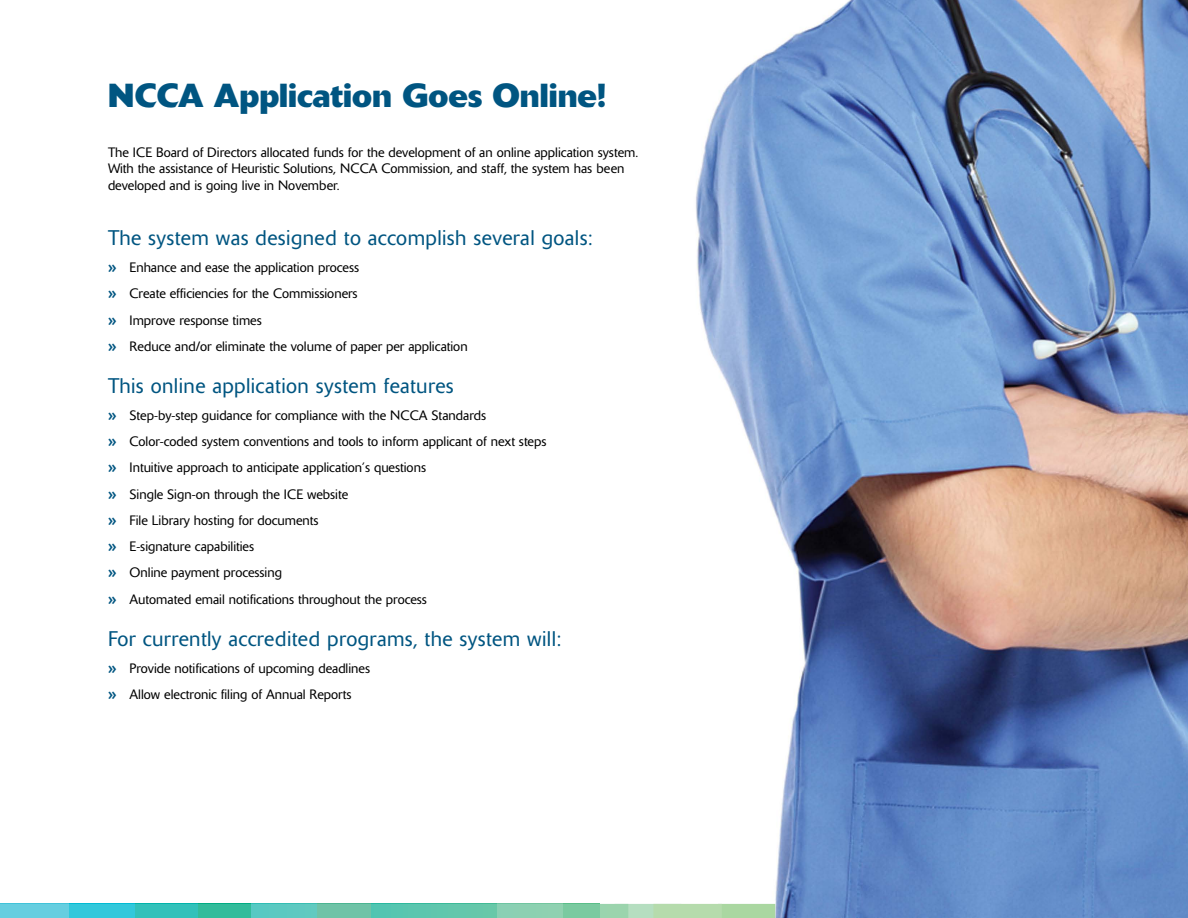
<style>
.page{position:relative;width:1188px;height:918px;background:#fff}
.page>*{position:absolute;margin:0;border:0;box-sizing:border-box;transform-origin:0 0}
.t1{font:700 33px "Delta";color:#005581}
.t2{font:300 21px "Delta";letter-spacing:.02em;color:#005581}
.t3{font:300 13.5px/26.2px "Delta";color:#000}
.s1{font-family:"Officina Sans Std";font-weight:700;font-size:15px;color:#005581}
</style>
<div class="page">
<svg style="left:0;top:904px;width:640px;height:14px;background:#5ec8b8"></svg>
<img style="left:640px;top:0;width:548px;height:918px">
<h1 class="t1" style="left:108px;top:75px;width:500px">NCCA Application Goes Online!</h1>
<p class="t3" style="left:108px;top:145px;width:532px;line-height:16.2px">The ICE Board of Directors allocated funds for the development of an online application system.<br>With the assistance of Heuristic Solutions, NCCA Commission, and staff, the system has been developed and is going live in November.</p>
<h2 class="t2" style="left:108px;top:226px;width:487px">The system was designed to accomplish several goals:</h2>
<p class="t3" style="left:108px;top:254px;width:361px"><span class="s1">»</span> Enhance and ease the application process<br><span class="s1">»</span> Create efficiencies for the Commissioners<br><span class="s1">»</span> Improve response times<br><span class="s1">»</span> Reduce and/or eliminate the volume of paper per application</p>
<h2 class="t2" style="left:108px;top:373px;width:347px">This online application system features</h2>
<p class="t3" style="left:108px;top:402px;width:440px"><span class="s1">»</span> Step-by-step guidance for compliance with the NCCA Standards<br><span class="s1">»</span> Color-coded system conventions and tools to inform applicant of next steps <span class="s1">»</span> Intuitive approach to anticipate application’s questions<br><span class="s1">»</span> Single Sign-on through the ICE website<br><span class="s1">»</span> File Library hosting for documents<br><span class="s1">»</span> E-signature capabilities<br><span class="s1">»</span> Online payment processing<br><span class="s1">»</span> Automated email notifications throughout the process</p>
<h2 class="t2" style="left:108px;top:626px;width:455px">For currently accredited programs, the system will:</h2>
<p class="t3" style="left:108px;top:655px;width:264px"><span class="s1">»</span> Provide notifications of upcoming deadlines <span class="s1">»</span> Allow electronic filing of Annual Reports</p>
</div>
